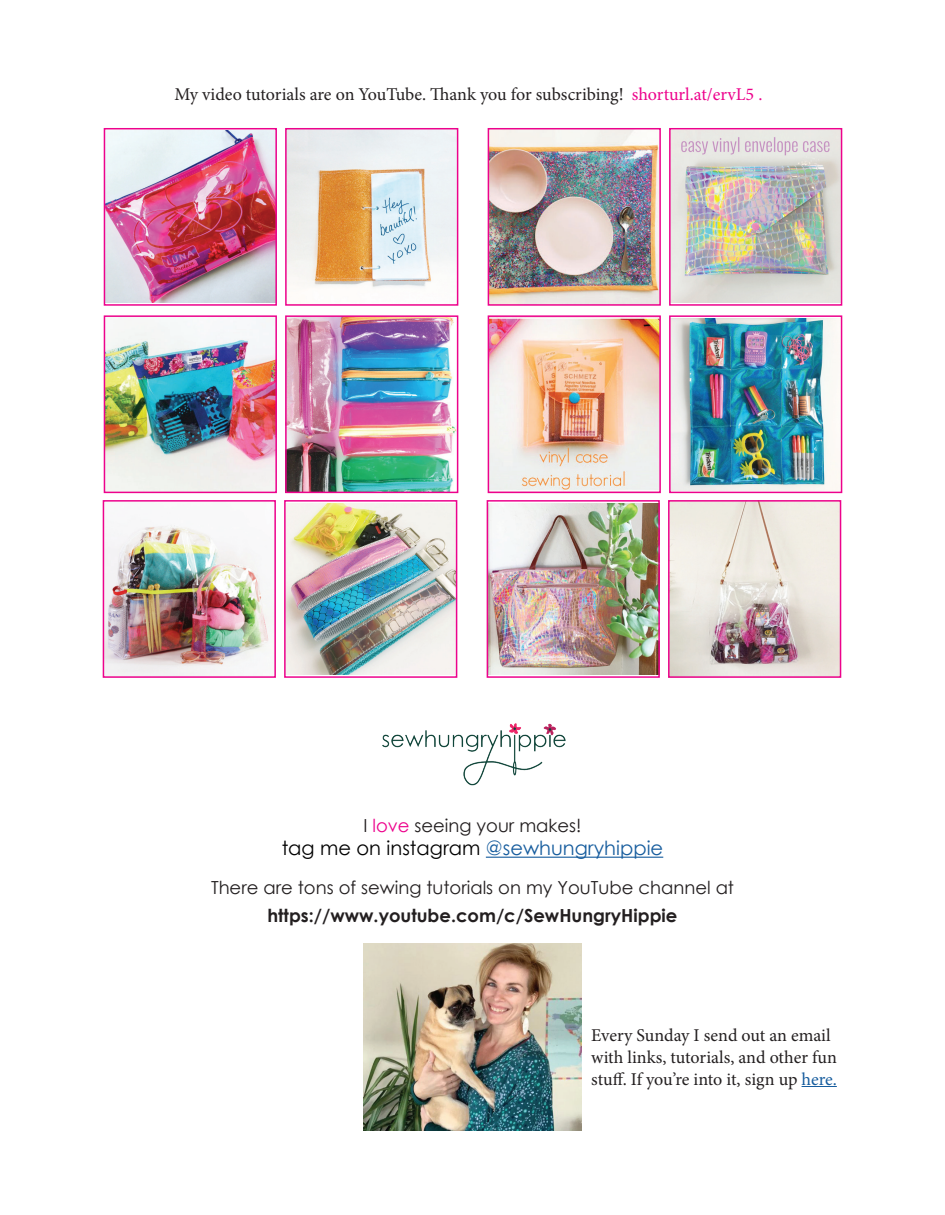
<style>
.page{position:relative;width:945px;height:1215px;background:#fff}
.page>*{position:absolute;margin:0;border:0;box-sizing:border-box;transform-origin:0 0}
.t1{font:19.5px "Century Gothic";color:#000}
.t2{font:18px/21.6px "Minion Pro";letter-spacing:-.005em;color:#231f20}
.t3{font:18px "Century Gothic";color:#231f20}
.t4{font:700 18px "Century Gothic";color:#231f20}
.s1{color:#ed028c}
.s2{color:#175d9e}
</style>
<div class="page">
<img style="left:107px;top:318px;width:167px;height:172px">
<div style="left:104px;top:315px;width:173px;height:178px;border:2px solid #ed028c"></div>
<img style="left:106px;top:525px;width:167px;height:150px">
<div style="left:103px;top:500px;width:173px;height:178px;border:2px solid #ed028c"></div>
<img style="left:491px;top:318px;width:167px;height:172px">
<div style="left:488px;top:315px;width:173px;height:178px;border:2px solid #ed028c"></div>
<img style="left:490px;top:503px;width:167px;height:172px">
<div style="left:487px;top:500px;width:173px;height:178px;border:2px solid #ed028c"></div>
<img style="left:288px;top:318px;width:167px;height:172px">
<div style="left:285px;top:315px;width:173px;height:178px;border:2px solid #ed028c"></div>
<img style="left:287px;top:503px;width:167px;height:172px">
<div style="left:284px;top:500px;width:173px;height:178px;border:2px solid #ed028c"></div>
<img style="left:672px;top:318px;width:167px;height:172px">
<div style="left:669px;top:315px;width:173px;height:178px;border:2px solid #ed028c"></div>
<img style="left:672px;top:131px;width:167px;height:172px">
<div style="left:669px;top:128px;width:173px;height:178px;border:2px solid #ed028c"></div>
<img style="left:491px;top:131px;width:167px;height:172px">
<div style="left:488px;top:128px;width:173px;height:178px;border:2px solid #ed028c"></div>
<img style="left:288px;top:131px;width:167px;height:156px">
<div style="left:285px;top:128px;width:173px;height:178px;border:2px solid #ed028c"></div>
<img style="left:107px;top:131px;width:167px;height:172px">
<div style="left:104px;top:128px;width:173px;height:178px;border:2px solid #ed028c"></div>
<img style="left:671px;top:503px;width:167px;height:172px">
<div style="left:668px;top:500px;width:173px;height:178px;border:2px solid #ed028c"></div>
<img style="left:363px;top:944px;width:219px;height:186px">
<hr style="left:486px;top:857px;width:177px;height:1px;background:#175d9e">
<img style="left:382px;top:723px;width:184px;height:63px">
<hr style="left:802px;top:1086px;width:35px;height:1px;background:#175d9e">
<p class="t2" style="left:174px;top:84px;width:590px">My video tutorials are on YouTube. Thank you for subscribing! <span class="s1">shorturl.at/ervL5 .</span></p>
<p class="t3" style="left:363px;top:813px;width:220px">I <span class="s1">love</span> seeing your makes!</p>
<p class="t1" style="left:282px;top:835px;width:383px">tag me on instagram <span class="s2">@sewhungryhippie</span></p>
<p class="t3" style="left:211px;top:875px;width:525px">There are tons of sewing tutorials on my YouTube channel at</p>
<p class="t4" style="left:267px;top:902px;width:412px">https://www.youtube.com/c/SewHungryHippie</p>
<p class="t2" style="left:591px;top:1025px;width:247px">Every Sunday I send out an email with links, tutorials, and other fun stuff. If you’re into it, sign up <span class="s2">here.</span></p>
</div>
